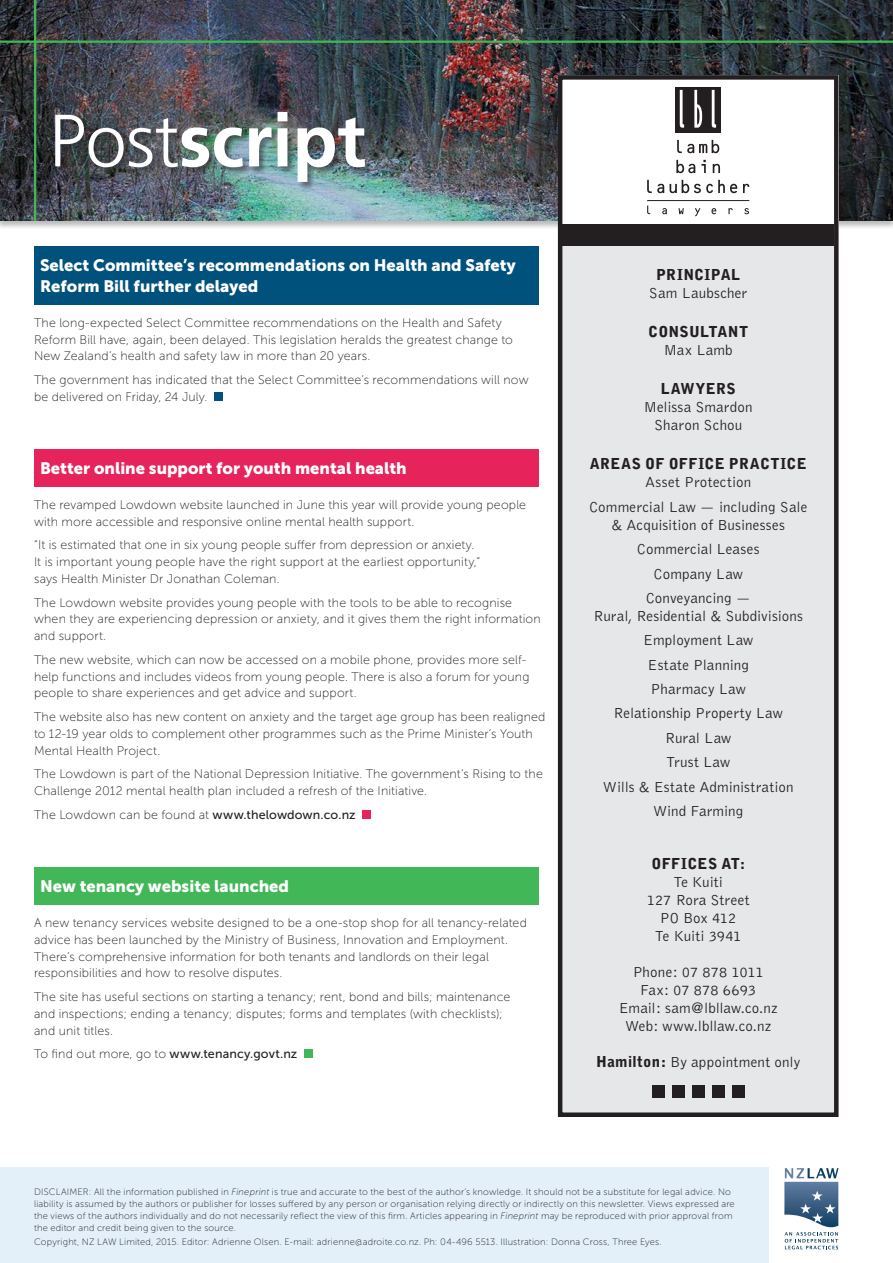
<style>
.page{position:relative;width:893px;height:1263px;background:#fff}
.page>*{position:absolute;margin:0;border:0;box-sizing:border-box;transform-origin:0 0}
.t1{font:700 73.95px "Frutiger";letter-spacing:-.005em;color:#fff}
.Postscript_heads{font:16.5px/21px "Museo Sans 900";color:#fff}
.t2{font:300 15px/18px "Bell Gothic";letter-spacing:.005em;color:#231f20;text-align:center}
.t3{font:900 15px "Bell Gothic";letter-spacing:.02em;color:#231f20}
.body_text{font:12.45px/16.8px "Museo Sans 100";letter-spacing:.015em;color:#231f20}
.body_text-2{font:12.45px "Museo Sans 500";letter-spacing:.015em;color:#231f20}
.Body_Small{font:9.3px/12px "Museo Sans 100";letter-spacing:.025em;color:#231f20}
.s1{font-weight:300}
.s2{font-family:"Museo Sans 500"}
.s3{font-family:"Museo Sans 100"}
.s4{font-weight:900}
.s5{font-style:italic}
</style>
<div class="page">
<div style="left:0;top:0;width:893px;height:229px;background:#231f20;opacity:.3"></div>
<img style="left:0;top:0;width:893px;height:221px">
<div style="left:56px;top:112px;width:318px;height:79px;background:#231f20;opacity:.5"></div>
<hr style="left:34px;top:0;width:2px;height:221px;background:#42b758">
<hr style="left:0;top:41px;width:893px;height:2px;background:#42b758">
<div style="left:0;top:1167px;width:769px;height:96px;background:#e3f0fa"></div>
<svg style="left:784px;top:1168px;width:54px;height:81px"></svg>
<div style="left:34px;top:246px;width:504px;height:59px;background:#00517c"></div>
<div style="left:214px;top:392px;width:9px;height:9px;background:#00517c"></div>
<div style="left:34px;top:449px;width:504px;height:38px;background:#e6235a"></div>
<div style="left:362px;top:810px;width:9px;height:9px;background:#e6235a"></div>
<div style="left:34px;top:867px;width:504px;height:38px;background:#42b758"></div>
<div style="left:304px;top:1050px;width:9px;height:8px;background:#42b758"></div>
<div style="left:560px;top:77px;width:276px;height:1038px;background:#e6e7e8"></div>
<div style="left:560px;top:77px;width:276px;height:154px;background:#fff"></div>
<div style="left:558px;top:75px;width:280px;height:1042px;border:4px solid #231f20"></div>
<div style="left:562px;top:224px;width:272px;height:22px;background:#231f20"></div>
<div style="left:652px;top:1086px;width:12px;height:12px;background:#231f20"></div>
<div style="left:672px;top:1086px;width:12px;height:12px;background:#231f20"></div>
<div style="left:692px;top:1086px;width:12px;height:12px;background:#231f20"></div>
<div style="left:712px;top:1086px;width:12px;height:12px;background:#231f20"></div>
<div style="left:732px;top:1086px;width:12px;height:12px;background:#231f20"></div>
<svg style="left:677px;top:140px;width:42px;height:13px"></svg>
<svg style="left:676px;top:160px;width:44px;height:13px"></svg>
<svg style="left:647px;top:180px;width:102px;height:13px"></svg>
<svg style="left:647px;top:205px;width:102px;height:11px"></svg>
<div style="left:675px;top:87px;width:46px;height:46px;background:#231f20"></div>
<svg style="left:680px;top:90px;width:4px;height:38px"></svg>
<svg style="left:712px;top:90px;width:4px;height:38px"></svg>
<svg style="left:694px;top:90px;width:8px;height:38px"></svg>
<hr style="left:647px;top:200px;width:102px;height:1px;background:#231f20">
<p class="t1" style="left:49px;top:97px;width:319px"><span class="s1">Post</span>script</p>
<p class="Postscript_heads" style="left:40px;top:255px;width:477px">Select Committee’s recommendations on Health and Safety<br>Reform Bill further delayed</p>
<p class="body_text" style="left:34px;top:314px;width:480px">The long-expected Select Committee recommendations on the Health and Safety<br>Reform Bill have, again, been delayed. This legislation heralds the greatest change to<br>New Zealand’s health and safety law in more than 20 years.</p>
<p class="body_text" style="left:34px;top:371px;width:496px">The government has indicated that the Select Committee’s recommendations will now be delivered on Friday, 24 July.</p>
<p class="Postscript_heads" style="left:40px;top:458px;width:368px">Better online support for youth mental health</p>
<p class="body_text" style="left:34px;top:496px;width:494px">The revamped Lowdown website launched in June this year will provide young people with more accessible and responsive online mental health support.</p>
<p class="body_text" style="left:34px;top:537px;width:448px">“It is estimated that one in six young people suffer from depression or anxiety.<br>It is important young people have the right support at the earliest opportunity,” says Health Minister Dr Jonathan Coleman.</p>
<p class="body_text" style="left:34px;top:594px;width:508px">The Lowdown website provides young people with the tools to be able to recognise when they are experiencing depression or anxiety, and it gives them the right information and support.</p>
<p class="body_text" style="left:34px;top:651px;width:497px">The new website, which can now be accessed on a mobile phone, provides more self&shy;help functions and includes videos from young people. There is also a forum for young people to share experiences and get advice and support.</p>
<p class="body_text" style="left:34px;top:708px;width:513px">The website also has new content on anxiety and the target age group has been realigned to 12-19 year olds to complement other programmes such as the Prime Minister’s Youth<br>Mental Health Project.</p>
<p class="body_text" style="left:34px;top:766px;width:510px">The Lowdown is part of the National Depression Initiative. The government’s Rising to the<br>Challenge 2012 mental health plan included a refresh of the Initiative.</p>
<p class="body_text" style="left:34px;top:806px;width:323px">The Lowdown can be found at <span class="s2">www.thelowdown.co.nz</span></p>
<p class="Postscript_heads" style="left:40px;top:876px;width:251px">New tenancy website launched</p>
<p class="body_text" style="left:34px;top:914px;width:494px">A new tenancy services website designed to be a one-stop shop for all tenancy-related advice has been launched by the Ministry of Business, Innovation and Employment.<br>There’s comprehensive information for both tenants and landlords on their legal responsibilities and how to resolve disputes.</p>
<p class="body_text" style="left:34px;top:988px;width:478px">The site has useful sections on starting a tenancy; rent, bond and bills; maintenance and inspections; ending a tenancy; disputes; forms and templates (with checklists); and unit titles.</p>
<p class="body_text-2" style="left:34px;top:1047px;width:265px"><span class="s3">To find out more, go to</span> www.tenancy.govt.nz</p>
<p class="t3" style="left:656px;top:265px;width:86px">PRINCIPAL</p>
<p class="t2" style="left:649px;top:284px;width:100px">Sam Laubscher</p>
<p class="t3" style="left:648px;top:323px;width:102px">CONSULTANT</p>
<p class="t2" style="left:664px;top:341px;width:71px">Max Lamb</p>
<p class="t3" style="left:661px;top:380px;width:77px">LAWYERS</p>
<p class="t2" style="left:644px;top:398px;width:111px">Melissa Smardon<br>Sharon Schou</p>
<p class="t3" style="left:590px;top:455px;width:219px">AREAS OF OFFICE PRACTICE</p>
<p class="t2" style="left:645px;top:474px;width:108px">Asset Protection</p>
<p class="t2" style="left:589px;top:498px;width:220px">Commercial Law — including Sale &amp; Acquisition of Businesses</p>
<p class="t2" style="left:637px;top:540px;width:124px">Commercial Leases</p>
<p class="t2" style="left:653px;top:565px;width:91px">Company Law</p>
<p class="t2" style="left:593px;top:589px;width:211px">Conveyancing —<br>Rural, Residential &amp; Subdivisions</p>
<p class="t2" style="left:643px;top:632px;width:112px">Employment Law</p>
<p class="t2" style="left:647px;top:656px;width:103px">Estate Planning</p>
<p class="t2" style="left:651px;top:680px;width:97px">Pharmacy Law</p>
<p class="t2" style="left:614px;top:705px;width:171px">Relationship Property Law</p>
<p class="t2" style="left:665px;top:729px;width:68px">Rural Law</p>
<p class="t2" style="left:666px;top:754px;width:66px">Trust Law</p>
<p class="t2" style="left:603px;top:778px;width:192px">Wills &amp; Estate Administration</p>
<p class="t2" style="left:653px;top:802px;width:92px">Wind Farming</p>
<p class="t3" style="left:651px;top:855px;width:95px">OFFICES AT:</p>
<p class="t2" style="left:673px;top:873px;width:51px">Te Kuiti</p>
<p class="t2" style="left:647px;top:891px;width:104px">127 Rora Street</p>
<p class="t2" style="left:660px;top:909px;width:78px">PO Box 412</p>
<p class="t2" style="left:655px;top:927px;width:88px">Te Kuiti 3941</p>
<p class="t2" style="left:633px;top:963px;width:133px">Phone: 07 878 1011</p>
<p class="t2" style="left:640px;top:981px;width:118px">Fax: 07 878 6693</p>
<p class="t2" style="left:619px;top:999px;width:161px">Email: sam@lbllaw.co.nz</p>
<p class="t2" style="left:625px;top:1017px;width:148px">Web: www.lbllaw.co.nz</p>
<p class="t2" style="left:596px;top:1053px;width:206px"><span class="s4">Hamilton:</span> By appointment only</p>
<p class="Body_Small" style="left:34px;top:1186px;width:702px">DISCLAIMER: All the information published in <span class="s5">Fineprint</span> is true and accurate to the best of the author’s knowledge. It should not be a substitute for legal advice. No liability is assumed by the authors or publisher for losses suffered by any person or organisation relying directly or indirectly on this newsletter. Views expressed are the views of the authors individually and do not necessarily reflect the view of this firm. Articles appearing in <span class="s5">Fineprint</span> may be reproduced with prior approval from the editor and credit being given to the source.</p>
<p class="Body_Small" style="left:34px;top:1236px;width:629px">Copyright, NZ LAW Limited, 2015. Editor: Adrienne Olsen. E-mail: adrienne@adroite.co.nz. Ph: 04-496 5513. Illustration: Donna Cross, Three Eyes.</p>
</div>
